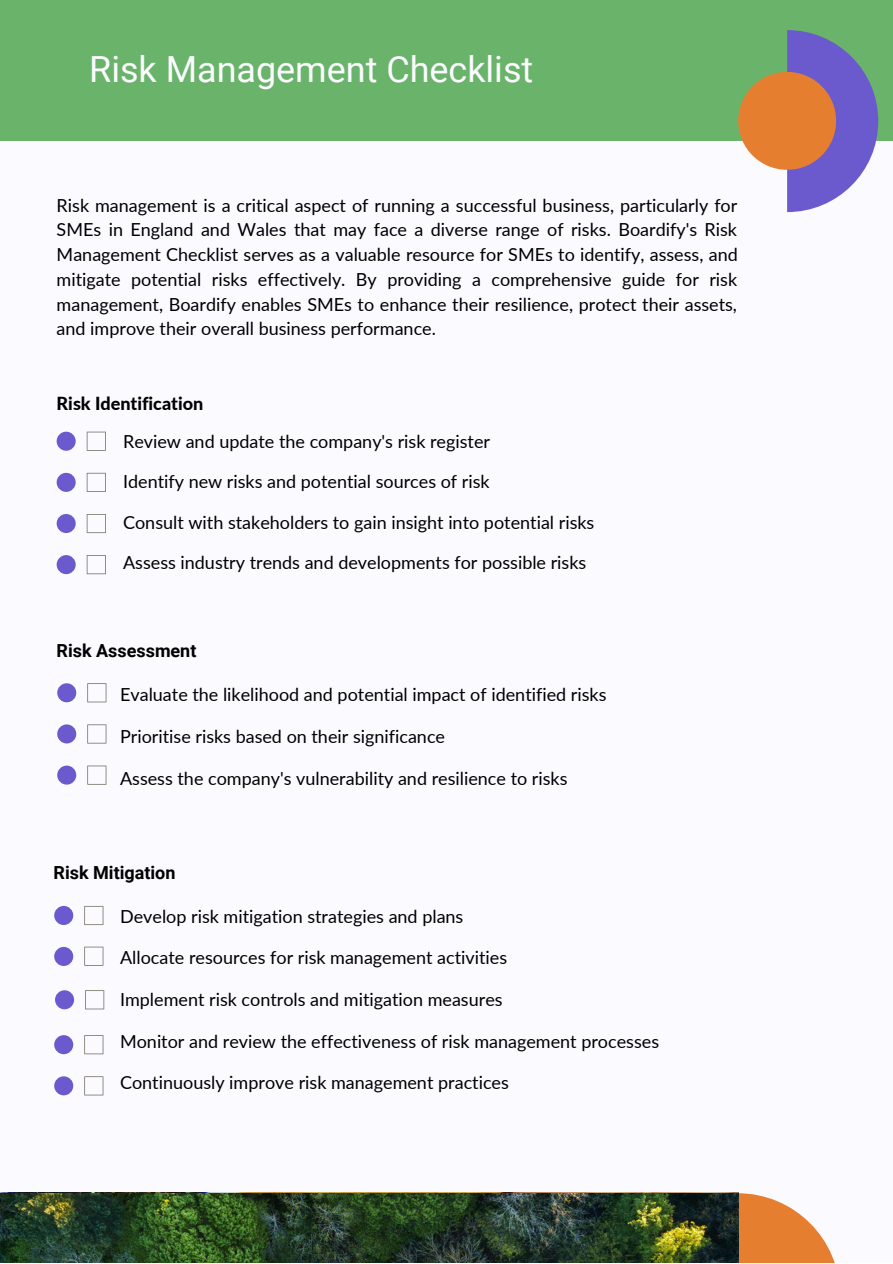
<style>
.page{position:relative;width:893px;height:1264px;background:#fff}
.page>*{position:absolute;margin:0;border:0;box-sizing:border-box;transform-origin:0 0}
.t1{font:36px "Roboto";color:#fbfbff}
.t2{font:18px/24.8px "Lato";color:#000;text-align:justify}
.t3{font:700 18px "Roboto";color:#000}
.t4{font:800 18px "Lato";color:#000}
</style>
<div class="page">
<div style="left:0;top:0;width:892px;height:1262px;background:#fbfbff"></div>
<div style="left:0;top:0;width:892px;height:140px;background:#6ab36a"></div>
<svg style="left:787px;top:30px;width:91px;height:182px"></svg>
<div style="left:738px;top:72px;width:98px;height:98px;background:#e67e30;border-radius:50%"></div>
<svg style="left:738px;top:1193px;width:97px;height:69px"></svg>
<svg style="left:87px;top:555px;width:19px;height:19px"></svg>
<svg style="left:87px;top:514px;width:19px;height:19px"></svg>
<svg style="left:87px;top:473px;width:19px;height:19px"></svg>
<svg style="left:87px;top:431px;width:19px;height:20px"></svg>
<div style="left:57px;top:431px;width:19px;height:20px;background:#6a5acd;border-radius:50%"></div>
<div style="left:57px;top:473px;width:19px;height:19px;background:#6a5acd;border-radius:50%"></div>
<div style="left:57px;top:514px;width:19px;height:19px;background:#6a5acd;border-radius:50%"></div>
<div style="left:57px;top:555px;width:19px;height:19px;background:#6a5acd;border-radius:50%"></div>
<svg style="left:87px;top:765px;width:19px;height:19px"></svg>
<svg style="left:87px;top:724px;width:19px;height:19px"></svg>
<svg style="left:87px;top:683px;width:19px;height:19px"></svg>
<div style="left:57px;top:683px;width:19px;height:19px;background:#6a5acd;border-radius:50%"></div>
<div style="left:57px;top:724px;width:19px;height:19px;background:#6a5acd;border-radius:50%"></div>
<div style="left:57px;top:765px;width:19px;height:19px;background:#6a5acd;border-radius:50%"></div>
<svg style="left:84px;top:946px;width:19px;height:19px"></svg>
<svg style="left:84px;top:906px;width:19px;height:19px"></svg>
<svg style="left:85px;top:990px;width:19px;height:19px"></svg>
<div style="left:54px;top:905px;width:19px;height:20px;background:#6a5acd;border-radius:50%"></div>
<div style="left:54px;top:946px;width:19px;height:19px;background:#6a5acd;border-radius:50%"></div>
<div style="left:55px;top:990px;width:19px;height:19px;background:#6a5acd;border-radius:50%"></div>
<svg style="left:84px;top:1076px;width:19px;height:19px"></svg>
<svg style="left:84px;top:1035px;width:19px;height:19px"></svg>
<div style="left:54px;top:1035px;width:19px;height:19px;background:#6a5acd;border-radius:50%"></div>
<div style="left:54px;top:1076px;width:19px;height:19px;background:#6a5acd;border-radius:50%"></div>
<img style="left:0;top:1193px;width:738px;height:69px">
<h1 class="t1" style="left:89px;top:49px;width:445px">Risk Management Checklist</h1>
<p class="t2" style="left:57px;top:192px;width:682px">Risk management is a critical aspect of running a successful business, particularly for SMEs in England and Wales that may face a diverse range of risks. Boardify's Risk Management Checklist serves as a valuable resource for SMEs to identify, assess, and mitigate potential risks effectively. By providing a comprehensive guide for risk management, Boardify enables SMEs to enhance their resilience, protect their assets, and improve their overall business performance.</p>
<p class="t4" style="left:57px;top:392px;width:148px">Risk Identification</p>
<p class="t2" style="left:123px;top:428px;width:368px">Review and update the company's risk register</p>
<p class="t2" style="left:123px;top:469px;width:368px">Identify new risks and potential sources of risk</p>
<p class="t2" style="left:123px;top:509px;width:473px">Consult with stakeholders to gain insight into potential risks</p>
<p class="t2" style="left:123px;top:550px;width:465px">Assess industry trends and developments for possible risks</p>
<p class="t3" style="left:57px;top:640px;width:141px">Risk Assessment</p>
<p class="t2" style="left:120px;top:682px;width:488px">Evaluate the likelihood and potential impact of identified risks</p>
<p class="t2" style="left:120px;top:723px;width:326px">Prioritise risks based on their significance</p>
<p class="t2" style="left:120px;top:765px;width:449px">Assess the company's vulnerability and resilience to risks</p>
<p class="t3" style="left:54px;top:862px;width:123px">Risk Mitigation</p>
<p class="t2" style="left:120px;top:903px;width:345px">Develop risk mitigation strategies and plans</p>
<p class="t2" style="left:120px;top:945px;width:388px">Allocate resources for risk management activities</p>
<p class="t2" style="left:120px;top:986px;width:384px">Implement risk controls and mitigation measures</p>
<p class="t2" style="left:120px;top:1028px;width:540px">Monitor and review the effectiveness of risk management processes</p>
<p class="t2" style="left:120px;top:1069px;width:390px">Continuously improve risk management practices</p>
</div>
